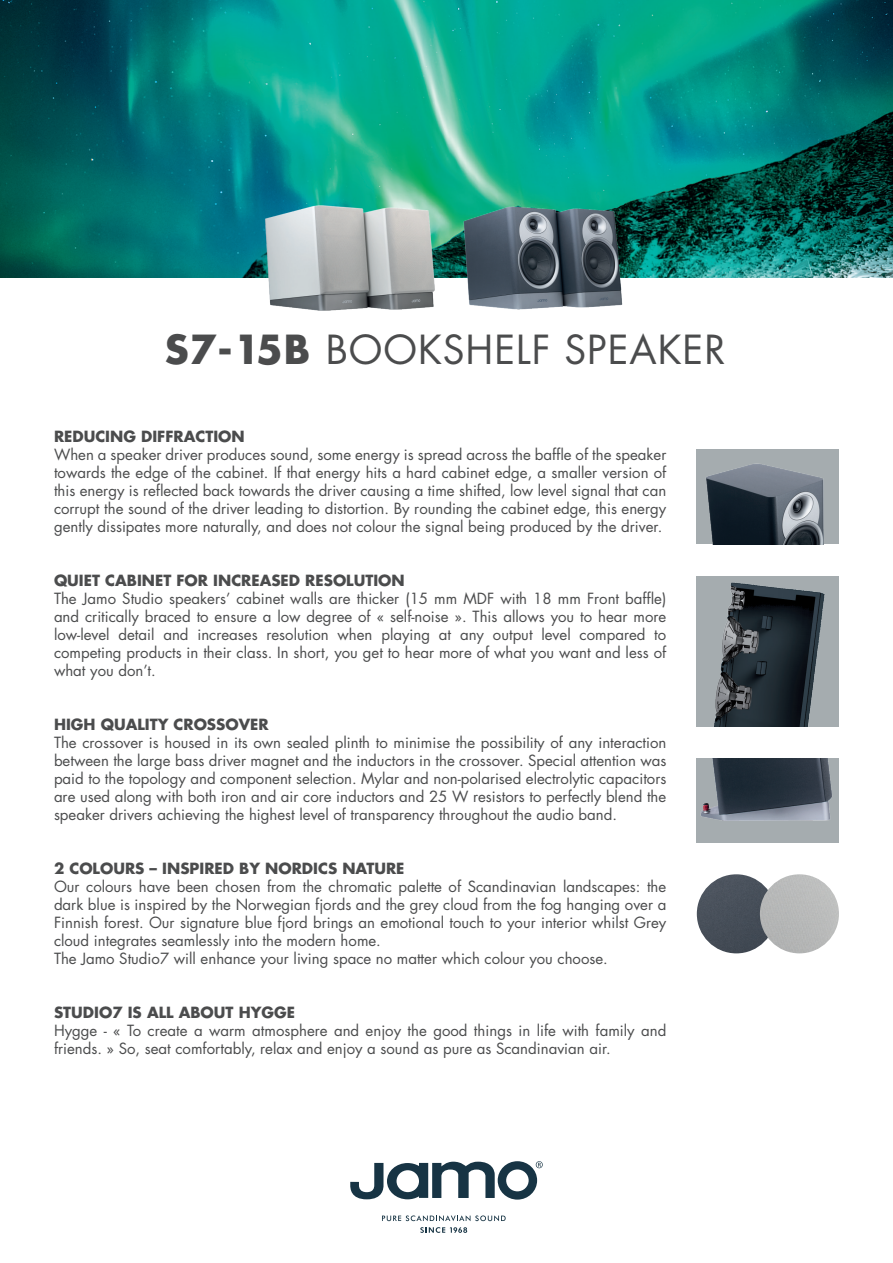
<style>
.page{position:relative;width:893px;height:1263px;background:#fff}
.page>*{position:absolute;margin:0;border:0;box-sizing:border-box;transform-origin:0 0}
.t1{font:39px "Futura";letter-spacing:.025em;color:#4b4c4d}
.t2{font:15px/18px "Futura";color:#4b4c4d;text-align:justify}
.t3{font:700 15px "Futura";color:#4b4c4d}
.s1{font-weight:700}
</style>
<div class="page">
<img style="left:0;top:0;width:893px;height:277px">
<div style="left:697px;top:874px;width:79px;height:79px;background:#474f59;border-radius:40px"></div>
<div style="left:760px;top:874px;width:79px;height:79px;background:#b8b9b9;border-radius:40px"></div>
<img style="left:697px;top:449px;width:142px;height:95px">
<img style="left:697px;top:758px;width:142px;height:85px">
<div style="left:697px;top:576px;width:142px;height:151px;background:#a5acaf"></div>
<img style="left:714px;top:582px;width:110px;height:145px">
<svg style="left:350px;top:1161px;width:193px;height:38px"></svg>
<svg style="left:382px;top:1215px;width:124px;height:6px"></svg>
<svg style="left:420px;top:1227px;width:47px;height:6px"></svg>
<img style="left:246px;top:189px;width:193px;height:122px">
<img style="left:439px;top:189px;width:208px;height:121px">
<h1 class="t1" style="left:165px;top:323px;width:562px"><span class="s1">S7-15B</span> BOOKSHELF SPEAKER</h1>
<p class="t3" style="left:54px;top:425px;width:192px">REDUCING DIFFRACTION</p>
<p class="t2" style="left:54px;top:445px;width:614px">When a speaker driver produces sound, some energy is spread across the baffle of the speaker towards the edge of the cabinet. If that energy hits a hard cabinet edge, a smaller version of this energy is reflected back towards the driver causing a time shifted, low level signal that can corrupt the sound of the driver leading to distortion. By rounding the cabinet edge, this energy gently dissipates more naturally, and does not colour the signal being produced by the driver.</p>
<p class="t3" style="left:54px;top:569px;width:352px">QUIET CABINET FOR INCREASED RESOLUTION</p>
<p class="t2" style="left:54px;top:589px;width:614px">The Jamo Studio speakers’ cabinet walls are thicker (15 mm MDF with 18 mm Front baffle) and critically braced to ensure a low degree of « self-noise ». This allows you to hear more low-level detail and increases resolution when playing at any output level compared to competing products in their class. In short, you get to hear more of what you want and less of what you don’t.</p>
<p class="t3" style="left:54px;top:713px;width:216px">HIGH QUALITY CROSSOVER</p>
<p class="t2" style="left:54px;top:733px;width:614px">The crossover is housed in its own sealed plinth to minimise the possibility of any interaction between the large bass driver magnet and the inductors in the crossover. Special attention was paid to the topology and component selection. Mylar and non-polarised electrolytic capacitors are used along with both iron and air core inductors and 25 W resistors to perfectly blend the speaker drivers achieving the highest level of transparency throughout the audio band.</p>
<p class="t3" style="left:54px;top:857px;width:352px">2 COLOURS – INSPIRED BY NORDICS NATURE</p>
<p class="t2" style="left:54px;top:877px;width:614px;text-align:left">Our colours have been chosen from the chromatic palette of Scandinavian landscapes: the dark blue is inspired by the Norwegian fjords and the grey cloud from the fog hanging over a Finnish forest. Our signature blue fjord brings an emotional touch to your interior whilst Grey cloud integrates seamlessly into the modern home.<br>The Jamo Studio7 will enhance your living space no matter which colour you choose.</p>
<p class="t3" style="left:54px;top:1001px;width:242px">STUDIO7 IS ALL ABOUT HYGGE</p>
<p class="t2" style="left:54px;top:1021px;width:614px">Hygge - « To create a warm atmosphere and enjoy the good things in life with family and friends. » So, seat comfortably, relax and enjoy a sound as pure as Scandinavian air.</p>
</div>
